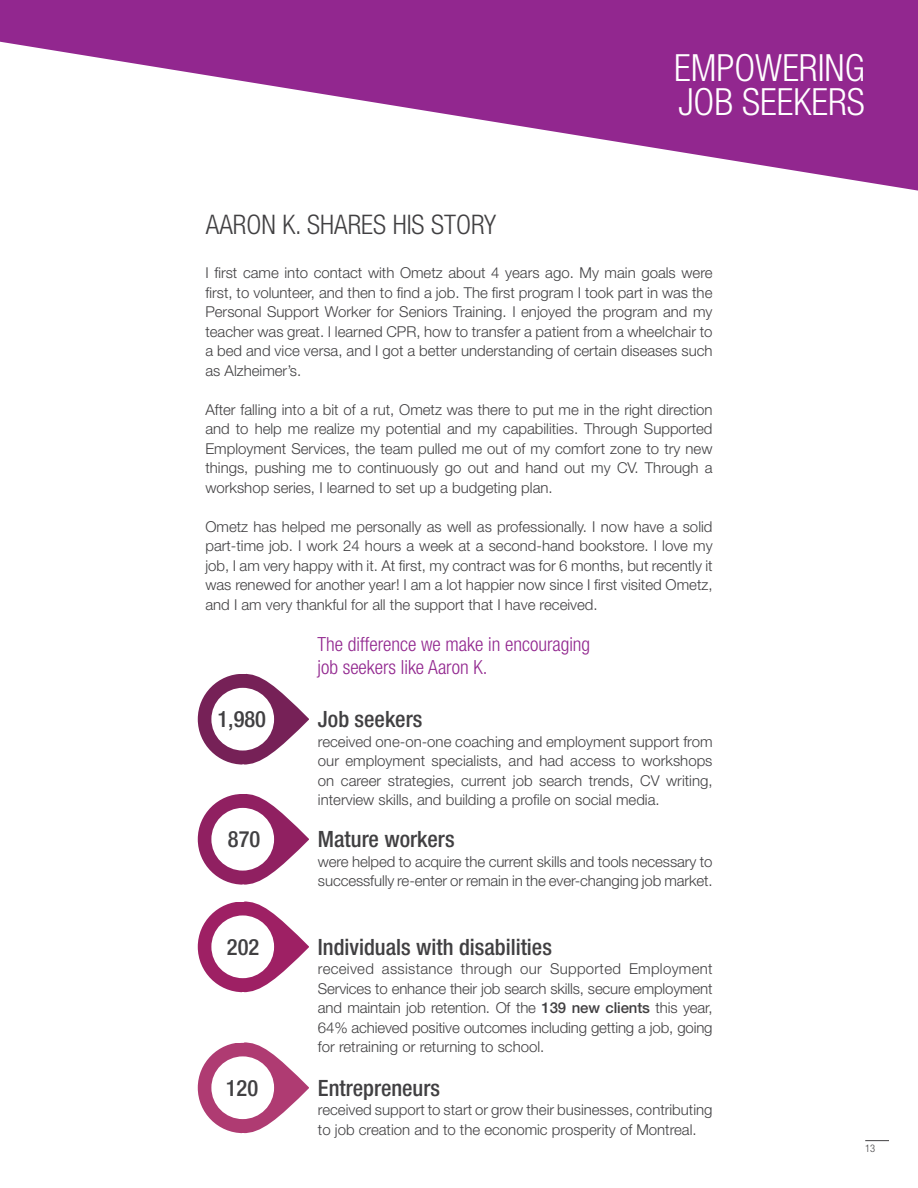
<style>
.page{position:relative;width:918px;height:1188px;background:#fff}
.page>*{position:absolute;margin:0;border:0;box-sizing:border-box;transform-origin:0 0}
.t1{font:300 condensed 37.5px/34.5px "Helvetica Neue LT Std";color:#fff}
.t2{font:300 condensed 27px "Helvetica Neue LT Std";color:#414042}
.t3{font:500 condensed 22.5px "Helvetica Neue LT Std";color:#414042}
.t4{font:300 condensed 19.5px/22.5px "Helvetica Neue LT Std";color:#92278f}
.t5{font:300 15px/19.5px "Helvetica Neue LT Std";color:#414042;text-align:justify}
.t6{font:300 condensed 10.5px "Helvetica Neue LT Std";color:#414042}
.s1{font-weight:500}
</style>
<div class="page">
<svg style="left:865px;top:1140px;width:24px;height:1px"></svg>
<svg style="left:0;top:0;width:918px;height:191px;fill:#92278f"></svg>
<svg style="left:197px;top:673px;width:112px;height:92px"></svg>
<div style="left:211px;top:688px;width:63px;height:63px;background:#fff;border-radius:50%"></div>
<svg style="left:197px;top:794px;width:112px;height:91px"></svg>
<div style="left:211px;top:808px;width:63px;height:63px;background:#fff;border-radius:50%"></div>
<svg style="left:197px;top:901px;width:112px;height:92px"></svg>
<div style="left:211px;top:915px;width:63px;height:63px;background:#fff;border-radius:50%"></div>
<svg style="left:197px;top:1042px;width:112px;height:92px"></svg>
<div style="left:211px;top:1056px;width:63px;height:63px;background:#fff;border-radius:50%"></div>
<h1 class="t1" style="left:674px;top:50px;width:192px">Empoweri ng<br>Job Seekers</h1>
<h2 class="t2" style="left:206px;top:209px;width:292px">Aaron K. shares hi s story</h2>
<p class="t5" style="left:205px;top:263px;width:509px">I first came into contact with Ometz about 4 years ago. My main goals were first, to volunteer, and then to find a job. The first program I took part in was the Personal Support Worker for Seniors Training. I enjoyed the program and my teacher was great. I learned CPR, how to transfer a patient from a wheelchair to a bed and vice versa, and I got a better understanding of certain diseases such as Alzheimer’s.</p>
<p class="t5" style="left:205px;top:399px;width:509px">After falling into a bit of a rut, Ometz was there to put me in the right direction and to help me realize my potential and my capabilities. Through Supported Employment Services, the team pulled me out of my comfort zone to try new things, pushing me to continuously go out and hand out my CV. Through a workshop series, I learned to set up a budgeting plan.</p>
<p class="t5" style="left:205px;top:516px;width:509px">Ometz has helped me personally as well as professionally. I now have a solid part-time job. I work 24 hours a week at a second-hand bookstore. I love my job, I am very happy with it. At first, my contract was for 6 months, but recently it was renewed for another year! I am a lot happier now since I first visited Ometz, and I am very thankful for all the support that I have received.</p>
<h3 class="t4" style="left:318px;top:633px;width:274px">The difference we make in encouraging job seekers like Aaron K.</h3>
<h3 class="t3" style="left:218px;top:706px;width:50px">1,980</h3>
<h3 class="t3" style="left:318px;top:706px;width:106px">Job seekers</h3>
<p class="t5" style="left:318px;top:731px;width:396px">received one-on-one coaching and employment support from our employment specialists, and had access to workshops on career strategies, current job search trends, CV writing, interview skills, and building a profile on social media.</p>
<h3 class="t3" style="left:228px;top:826px;width:34px">870</h3>
<h3 class="t3" style="left:318px;top:826px;width:138px">Mature workers</h3>
<p class="t5" style="left:318px;top:851px;width:396px">were helped to acquire the current skills and tools necessary to successfully re-enter or remain in the ever-changing job market.</p>
<h3 class="t3" style="left:227px;top:933px;width:34px">202</h3>
<h3 class="t3" style="left:318px;top:934px;width:236px">Individuals with disabilities</h3>
<p class="t5" style="left:318px;top:959px;width:396px">received assistance through our Supported Employment Services to enhance their job search skills, secure employment and maintain job retention. Of the <span class="s1">139 new clients</span> this year, 64% achieved positive outcomes including getting a job, going for retraining or returning to school.</p>
<h3 class="t3" style="left:226px;top:1074px;width:34px">120</h3>
<h3 class="t3" style="left:318px;top:1074px;width:124px">Entrepreneurs</h3>
<p class="t5" style="left:318px;top:1100px;width:396px">received support to start or grow their businesses, contributing to job creation and to the economic prosperity of Montreal.</p>
<p class="t6" style="left:865px;top:1142px;width:12px">13</p>
</div>
